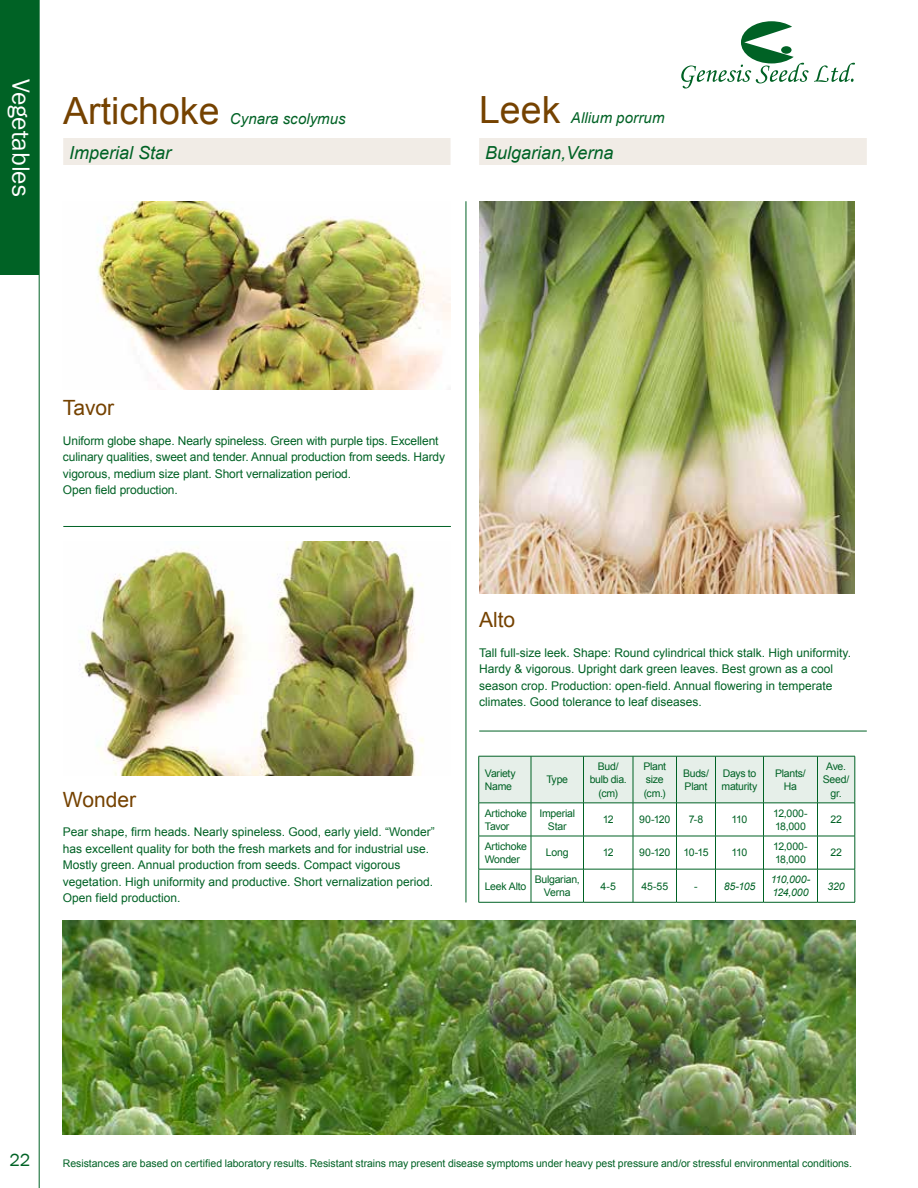
<style>
.page{position:relative;width:918px;height:1188px;background:#fff}
.page>*{position:absolute;margin:0;border:0;box-sizing:border-box;transform-origin:0 0}
.t1{font:37.5px "Arial";color:#754200}
.t2{font:25.5px "Franklin Gothic";color:#fff}
.t3{font:21px "Arial";color:#754200}
.t4{font:italic 18px "Arial";color:#006225}
.t5{font:18px "Franklin Gothic";color:#006225}
.t6{font:italic 15px "Arial";letter-spacing:.005em;color:#006225}
.t7{font:12px/16.5px "Arial";color:#006225}
.t8{font:10.5px/13.5px "Arial";letter-spacing:-.01em;color:#006225}
.t9{font:italic 10.5px/13.5px "Arial";letter-spacing:-.015em;color:#006225}
</style>
<div class="page">
<div style="left:0;top:0;width:39px;height:275px;background:#006225"></div>
<hr style="left:39px;top:0;width:1px;height:1188px;background:#006225">
<div style="left:63px;top:138px;width:388px;height:27px;background:#f1ece6"></div>
<svg style="left:479px;top:757px;width:376px;height:145px"></svg>
<hr style="left:479px;top:756px;width:52px;height:1px;background:#006225">
<hr style="left:478px;top:756px;width:1px;height:47px;background:#006225">
<hr style="left:531px;top:756px;width:53px;height:1px;background:#006225">
<hr style="left:531px;top:756px;width:1px;height:47px;background:#006225">
<hr style="left:584px;top:756px;width:49px;height:1px;background:#006225">
<hr style="left:583px;top:756px;width:1px;height:47px;background:#006225">
<hr style="left:633px;top:756px;width:43px;height:1px;background:#006225">
<hr style="left:633px;top:756px;width:1px;height:47px;background:#006225">
<hr style="left:676px;top:756px;width:40px;height:1px;background:#006225">
<hr style="left:676px;top:756px;width:1px;height:47px;background:#006225">
<hr style="left:716px;top:756px;width:48px;height:1px;background:#006225">
<hr style="left:715px;top:756px;width:1px;height:47px;background:#006225">
<hr style="left:764px;top:756px;width:54px;height:1px;background:#006225">
<hr style="left:763px;top:756px;width:1px;height:47px;background:#006225">
<hr style="left:818px;top:756px;width:37px;height:1px;background:#006225">
<hr style="left:817px;top:756px;width:1px;height:47px;background:#006225">
<hr style="left:855px;top:756px;width:1px;height:47px;background:#006225">
<hr style="left:479px;top:803px;width:52px;height:1px;background:#006225">
<hr style="left:478px;top:803px;width:1px;height:33px;background:#006225">
<hr style="left:531px;top:803px;width:53px;height:1px;background:#006225">
<hr style="left:531px;top:803px;width:1px;height:33px;background:#006225">
<hr style="left:584px;top:803px;width:49px;height:1px;background:#006225">
<hr style="left:583px;top:803px;width:1px;height:33px;background:#006225">
<hr style="left:633px;top:803px;width:43px;height:1px;background:#006225">
<hr style="left:633px;top:803px;width:1px;height:33px;background:#006225">
<hr style="left:676px;top:803px;width:40px;height:1px;background:#006225">
<hr style="left:676px;top:803px;width:1px;height:33px;background:#006225">
<hr style="left:716px;top:803px;width:48px;height:1px;background:#006225">
<hr style="left:715px;top:803px;width:1px;height:33px;background:#006225">
<hr style="left:764px;top:803px;width:54px;height:1px;background:#006225">
<hr style="left:763px;top:803px;width:1px;height:33px;background:#006225">
<hr style="left:818px;top:803px;width:37px;height:1px;background:#006225">
<hr style="left:817px;top:803px;width:1px;height:33px;background:#006225">
<hr style="left:855px;top:803px;width:1px;height:33px;background:#006225">
<hr style="left:479px;top:836px;width:52px;height:1px;background:#006225">
<hr style="left:478px;top:836px;width:1px;height:33px;background:#006225">
<hr style="left:531px;top:836px;width:53px;height:1px;background:#006225">
<hr style="left:531px;top:836px;width:1px;height:33px;background:#006225">
<hr style="left:584px;top:836px;width:49px;height:1px;background:#006225">
<hr style="left:583px;top:836px;width:1px;height:33px;background:#006225">
<hr style="left:633px;top:836px;width:43px;height:1px;background:#006225">
<hr style="left:633px;top:836px;width:1px;height:33px;background:#006225">
<hr style="left:676px;top:836px;width:40px;height:1px;background:#006225">
<hr style="left:676px;top:836px;width:1px;height:33px;background:#006225">
<hr style="left:716px;top:836px;width:48px;height:1px;background:#006225">
<hr style="left:715px;top:836px;width:1px;height:33px;background:#006225">
<hr style="left:764px;top:836px;width:54px;height:1px;background:#006225">
<hr style="left:763px;top:836px;width:1px;height:33px;background:#006225">
<hr style="left:818px;top:836px;width:37px;height:1px;background:#006225">
<hr style="left:817px;top:836px;width:1px;height:33px;background:#006225">
<hr style="left:855px;top:836px;width:1px;height:33px;background:#006225">
<hr style="left:479px;top:869px;width:52px;height:1px;background:#006225">
<hr style="left:478px;top:869px;width:1px;height:33px;background:#006225">
<hr style="left:531px;top:869px;width:53px;height:1px;background:#006225">
<hr style="left:531px;top:869px;width:1px;height:33px;background:#006225">
<hr style="left:584px;top:869px;width:49px;height:1px;background:#006225">
<hr style="left:583px;top:869px;width:1px;height:33px;background:#006225">
<hr style="left:633px;top:869px;width:43px;height:1px;background:#006225">
<hr style="left:633px;top:869px;width:1px;height:33px;background:#006225">
<hr style="left:676px;top:869px;width:40px;height:1px;background:#006225">
<hr style="left:676px;top:869px;width:1px;height:33px;background:#006225">
<hr style="left:716px;top:869px;width:48px;height:1px;background:#006225">
<hr style="left:715px;top:869px;width:1px;height:33px;background:#006225">
<hr style="left:764px;top:869px;width:54px;height:1px;background:#006225">
<hr style="left:763px;top:869px;width:1px;height:33px;background:#006225">
<hr style="left:818px;top:869px;width:37px;height:1px;background:#006225">
<hr style="left:817px;top:869px;width:1px;height:33px;background:#006225">
<hr style="left:855px;top:869px;width:1px;height:33px;background:#006225">
<hr style="left:479px;top:902px;width:52px;height:1px;background:#006225">
<hr style="left:531px;top:902px;width:53px;height:1px;background:#006225">
<hr style="left:584px;top:902px;width:49px;height:1px;background:#006225">
<hr style="left:633px;top:902px;width:43px;height:1px;background:#006225">
<hr style="left:676px;top:902px;width:40px;height:1px;background:#006225">
<hr style="left:716px;top:902px;width:48px;height:1px;background:#006225">
<hr style="left:764px;top:902px;width:54px;height:1px;background:#006225">
<hr style="left:818px;top:902px;width:37px;height:1px;background:#006225">
<div style="left:479px;top:138px;width:388px;height:27px;background:#f1ece6"></div>
<img style="left:479px;top:201px;width:376px;height:393px">
<img style="left:79px;top:541px;width:345px;height:234px">
<img style="left:97px;top:201px;width:354px;height:189px">
<hr style="left:63px;top:526px;width:388px;height:1px;background:#006225">
<hr style="left:479px;top:731px;width:388px;height:1px;background:#006225">
<hr style="left:466px;top:201px;width:1px;height:701px;background:#006225">
<img style="left:63px;top:921px;width:792px;height:213px">
<svg style="left:681px;top:21px;width:174px;height:68px"></svg>
<h2 class="t2" style="left:37px;top:79px;width:119px;rotate:90deg">Vegetables</h2>
<h1 class="t1" style="left:63px;top:86px;width:158px">Artichoke</h1>
<h3 class="t4" style="left:69px;top:141px;width:104px">Imperial Star</h3>
<p class="t6" style="left:230px;top:109px;width:117px">Cynara scolymus</p>
<h1 class="t1" style="left:479px;top:86px;width:83px">Leek</h1>
<p class="t6" style="left:571px;top:108px;width:95px">Allium porrum</p>
<h3 class="t4" style="left:485px;top:141px;width:130px">Bulgarian,Verna</h3>
<h3 class="t3" style="left:63px;top:394px;width:53px">Tavor</h3>
<p class="t7" style="left:63px;top:432px;width:384px">Uniform globe shape. Nearly spineless. Green with purple tips. Excellent culinary qualities, sweet and tender. Annual production from seeds. Hardy vigorous, medium size plant. Short vernalization period.<br>Open field production.</p>
<h3 class="t3" style="left:63px;top:786px;width:75px">Wonder</h3>
<p class="t7" style="left:63px;top:824px;width:373px">Pear shape, firm heads. Nearly spineless. Good, early yield. “Wonder” has excellent quality for both the fresh markets and for industrial use.<br>Mostly green. Annual production from seeds. Compact vigorous vegetation. High uniformity and productive. Short vernalization period.<br>Open field production.</p>
<h3 class="t3" style="left:479px;top:606px;width:38px">Alto</h3>
<p class="t7" style="left:479px;top:644px;width:373px">Tall full-size leek. Shape: Round cylindrical thick stalk. High uniformity.<br>Hardy &amp; vigorous. Upright dark green leaves. Best grown as a cool season crop. Production: open-field. Annual flowering in temperate climates. Good tolerance to leaf diseases.</p>
<p class="t8" style="left:485px;top:766px;width:33px">Variety<br>Name</p>
<p class="t8" style="left:546px;top:773px;width:23px">Type</p>
<p class="t8" style="left:590px;top:760px;width:39px;text-align:center">Bud/ bulb dia. (cm)</p>
<p class="t8" style="left:643px;top:760px;width:24px">Plant size (cm.)</p>
<p class="t8" style="left:683px;top:766px;width:27px">Buds/<br>Plant</p>
<p class="t8" style="left:722px;top:766px;width:37px">Days to maturity</p>
<p class="t8" style="left:775px;top:766px;width:32px;text-align:center">Plants/<br>Ha</p>
<p class="t8" style="left:823px;top:760px;width:28px;text-align:center">Ave.<br>Seed/ gr.</p>
<p class="t8" style="left:485px;top:806px;width:44px">Artichoke<br>Tavor</p>
<p class="t8" style="left:539px;top:806px;width:37px;text-align:center">Imperial<br>Star</p>
<p class="t8" style="left:603px;top:813px;width:12px">12</p>
<p class="t8" style="left:639px;top:813px;width:33px">90-120</p>
<p class="t8" style="left:689px;top:813px;width:16px">7-8</p>
<p class="t8" style="left:732px;top:813px;width:17px">110</p>
<p class="t8" style="left:773px;top:806px;width:36px">12,000-<br>18,000</p>
<p class="t8" style="left:830px;top:813px;width:13px">22</p>
<p class="t8" style="left:485px;top:839px;width:44px">Artichoke<br>Wonder</p>
<p class="t8" style="left:546px;top:846px;width:24px">Long</p>
<p class="t8" style="left:603px;top:846px;width:12px">12</p>
<p class="t8" style="left:639px;top:846px;width:33px">90-120</p>
<p class="t8" style="left:683px;top:846px;width:27px">10-15</p>
<p class="t8" style="left:732px;top:846px;width:17px">110</p>
<p class="t8" style="left:773px;top:839px;width:36px">12,000-<br>18,000</p>
<p class="t8" style="left:830px;top:846px;width:13px">22</p>
<p class="t8" style="left:485px;top:879px;width:43px">Leek Alto</p>
<p class="t8" style="left:535px;top:872px;width:47px;text-align:center">Bulgarian,<br>Verna</p>
<p class="t8" style="left:601px;top:879px;width:17px">4-5</p>
<p class="t8" style="left:641px;top:879px;width:28px">45-55</p>
<p class="t8" style="left:694px;top:879px;width:5px">-</p>
<p class="t9" style="left:724px;top:879px;width:33px">85-105</p>
<p class="t9" style="left:771px;top:873px;width:41px">110,000-<br>124,000</p>
<p class="t9" style="left:828px;top:879px;width:19px">320</p>
<h3 class="t5" style="left:9px;top:1149px;width:23px">22</h3>
<p class="t8" style="left:63px;top:1157px;width:791px">Resistances are based on certified laboratory results. Resistant strains may present disease symptoms under heavy pest pressure and/or stressful environmental conditions.</p>
</div>
